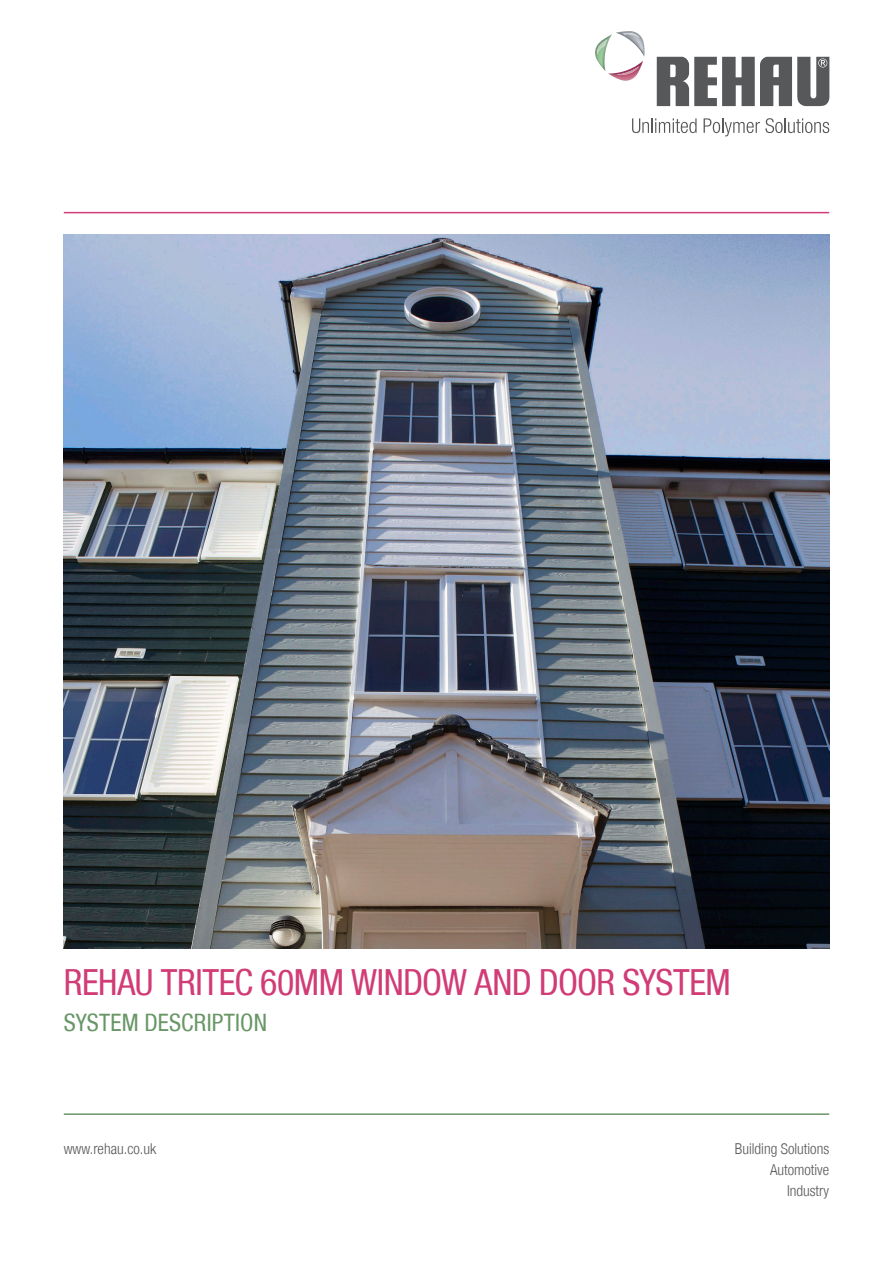
<style>
.page{position:relative;width:893px;height:1263px;background:#fff}
.page>*{position:absolute;margin:0;border:0;box-sizing:border-box;transform-origin:0 0}
.t1{font:condensed 36px "Helvetica Neue LT";letter-spacing:-.015em;color:#d13c76}
.t2{font:condensed 24px "Helvetica Neue LT";letter-spacing:.01em;color:#689666}
.t3{font:300 condensed 15px "Helvetica Neue LT";color:#57585a}
</style>
<div class="page">
<svg style="left:632px;top:118px;width:65px;height:15px"></svg>
<svg style="left:704px;top:118px;width:125px;height:18px"></svg>
<svg style="left:595px;top:31px;width:49px;height:50px"></svg>
<img style="left:597px;top:39px;width:10px;height:16px">
<img style="left:616px;top:66px;width:23px;height:9px">
<img style="left:623px;top:33px;width:16px;height:5px">
<svg style="left:657px;top:57px;width:172px;height:49px"></svg>
<hr style="left:64px;top:212px;width:765px;height:1px;background:#d13c76">
<hr style="left:64px;top:1113px;width:765px;height:2px;background:#689666">
<img style="left:64px;top:235px;width:765px;height:714px">
<p class="t1" style="left:64px;top:961px;width:668px">REHAU TRITEC 60MM WINDOW AND DOOR SYSTEM</p>
<p class="t2" style="left:64px;top:1009px;width:205px">SYSTEM DESCRIPTION</p>
<p class="t3" style="left:64px;top:1140px;width:94px">www.rehau.co.uk</p>
<p class="t3" style="left:735px;top:1140px;width:96px">Building Solutions</p>
<p class="t3" style="left:770px;top:1161px;width:61px">Automotive</p>
<p class="t3" style="left:787px;top:1182px;width:44px">Industry</p>
</div>
